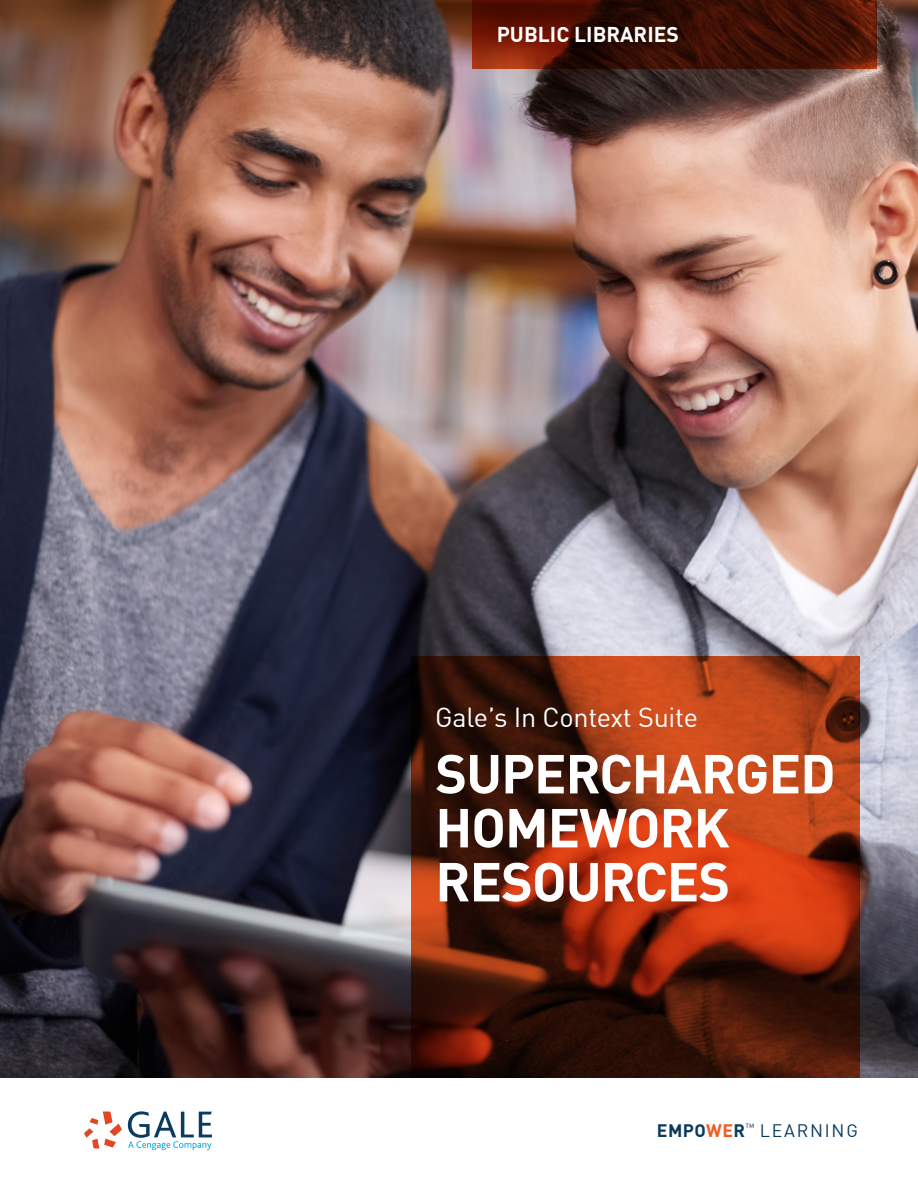
<style>
.page{position:relative;width:918px;height:1188px;background:#fff}
.page>*{position:absolute;margin:0;border:0;box-sizing:border-box;transform-origin:0 0}
.t1{font:700 54px "DIN Offc";letter-spacing:-.02em;color:#fff}
.t2{font:27px "DIN Offc";letter-spacing:-.01em;color:#fff}
.t3{font:700 21px "DIN Offc";color:#fff}
.t4{font:17.7px "DIN Offc";letter-spacing:.1em;color:#093a5f}
.s1{font-weight:700}
.s2{font-weight:700;color:#f25b21}
</style>
<div class="page">
<svg style="left:84px;top:1112px;width:38px;height:37px"></svg>
<svg style="left:128px;top:1111px;width:84px;height:39px"></svg>
<img style="left:0;top:0;width:918px;height:1077px">
<svg style="left:411px;top:656px;width:449px;height:421px;background:#77270e"></svg>
<svg style="left:472px;top:0;width:406px;height:68px;background:#461104"></svg>
<hr style="left:0;top:0;width:1px;height:767px;background:#006288">
<p class="t3" style="left:497px;top:20px;width:184px">PUBLIC LIBRARIES</p>
<p class="t2" style="left:435px;top:700px;width:264px">Gale’s In Context Suite</p>
<p class="t1" style="left:435px;top:738px;width:402px">SUPERCHARGED</p>
<p class="t1" style="left:435px;top:792px;width:296px">HOMEWORK</p>
<p class="t1" style="left:435px;top:846px;width:296px">RESOURCES</p>
<p class="t4" style="left:657px;top:1120px;width:202px"><span class="s1">EMPO</span><span class="s2">WE</span><span class="s1">R</span><sup>™</sup> LEARNING</p>
</div>
